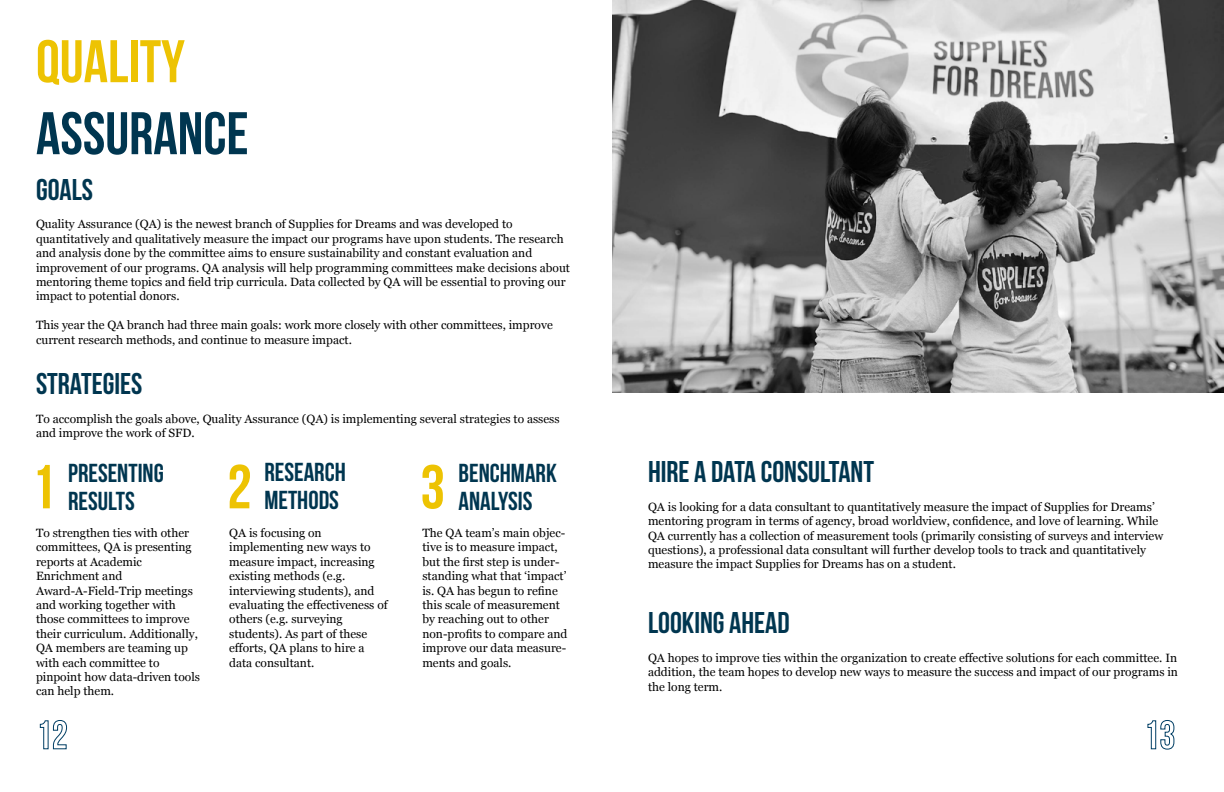
<style>
.page{position:relative;width:1224px;height:792px;background:#fff}
.page>*{position:absolute;margin:0;border:0;box-sizing:border-box;transform-origin:0 0}
.t1{font:62px "Bebas Neue";color:#edc303}
.t2{font:60px "Bebas Neue";color:#003650}
.t3{font:60px "Bebas Neue";color:#edc303}
.t4{font:700 30px "Bebas Neue";color:#003650}
.t5{font:700 26px/28px "Bebas Neue";color:#003650}
.t6{font:12px/14.4px "Georgia";color:#000}
</style>
<div class="page">
<img style="left:612px;top:0;width:612px;height:393px">
<svg style="left:40px;top:720px;width:27px;height:30px"></svg>
<svg style="left:1147px;top:720px;width:28px;height:30px"></svg>
<h2 class="t3" style="left:36px;top:29px;width:150px">QUALITY</h2>
<h2 class="t2" style="left:36px;top:101px;width:214px">ASSURANCE</h2>
<h3 class="t4" style="left:36px;top:173px;width:59px">GOALS</h3>
<p class="t6" style="left:36px;top:216px;width:536px">Quality Assurance (QA) is the newest branch of Supplies for Dreams and was developed to quantitatively and qualitatively measure the impact our programs have upon students. The research and analysis done by the committee aims to ensure sustainability and constant evaluation and improvement of our programs. QA analysis will help programming committees make decisions about mentoring theme topics and field trip curricula. Data collected by QA will be essential to proving our impact to potential donors.</p>
<p class="t6" style="left:36px;top:317px;width:518px">This year the QA branch had three main goals: work more closely with other committees, improve current research methods, and continue to measure impact.</p>
<h3 class="t4" style="left:36px;top:367px;width:108px">STRATEGIES</h3>
<p class="t6" style="left:36px;top:411px;width:525px">To accomplish the goals above, Quality Assurance (QA) is implementing several strategies to assess and improve the work of SFD.</p>
<h1 class="t1" style="left:31px;top:453px;width:26px">1</h1>
<h3 class="t5" style="left:68px;top:458px;width:97px">PRESENTING</h3>
<h3 class="t5" style="left:68px;top:486px;width:68px">RESULTS</h3>
<p class="t6" style="left:36px;top:525px;width:165px">To strengthen ties with other committees, QA is presenting reports at Academic<br>Enrichment and<br>Award-A-Field-Trip meetings and working together with those committees to improve their curriculum. Additionally,<br>QA members are teaming up with each committee to pinpoint how data-driven tools can help them.</p>
<h3 class="t5" style="left:264px;top:458px;width:83px">RESEARCH<br>METHODS</h3>
<h3 class="t5" style="left:459px;top:458px;width:100px">BENCHMARK<br>ANALYSIS</h3>
<h1 class="t1" style="left:227px;top:453px;width:26px">2</h1>
<h1 class="t1" style="left:420px;top:453px;width:26px">3</h1>
<p class="t6" style="left:229px;top:525px;width:160px">QA is focusing on implementing new ways to measure impact, increasing existing methods (e.g. interviewing students), and evaluating the effectiveness of others (e.g. surveying students). As part of these efforts, QA plans to hire a data consultant.</p>
<p class="t6" style="left:422px;top:525px;width:147px">The QA team’s main objec&shy;tive is to measure impact, but the first step is under&shy;standing what that ‘impact’ is. QA has begun to refine this scale of measurement by reaching out to other non-profits to compare and improve our data measure&shy;ments and goals.</p>
<h3 class="t4" style="left:648px;top:455px;width:228px">HIRE A DATA CONSULTANT</h3>
<p class="t6" style="left:648px;top:499px;width:517px">QA is looking for a data consultant to quantitatively measure the impact of Supplies for Dreams’ mentoring program in terms of agency, broad worldview, confidence, and love of learning. While QA currently has a collection of measurement tools (primarily consisting of surveys and interview questions), a professional data consultant will further develop tools to track and quantitatively measure the impact Supplies for Dreams has on a student.</p>
<h3 class="t4" style="left:648px;top:606px;width:143px">LOOKING AHEAD</h3>
<p class="t6" style="left:648px;top:650px;width:532px;text-align:justify">QA hopes to improve ties within the organization to create effective solutions for each committee. In addition, the team hopes to develop new ways to measure the success and impact of our programs in the long term.</p>
</div>
